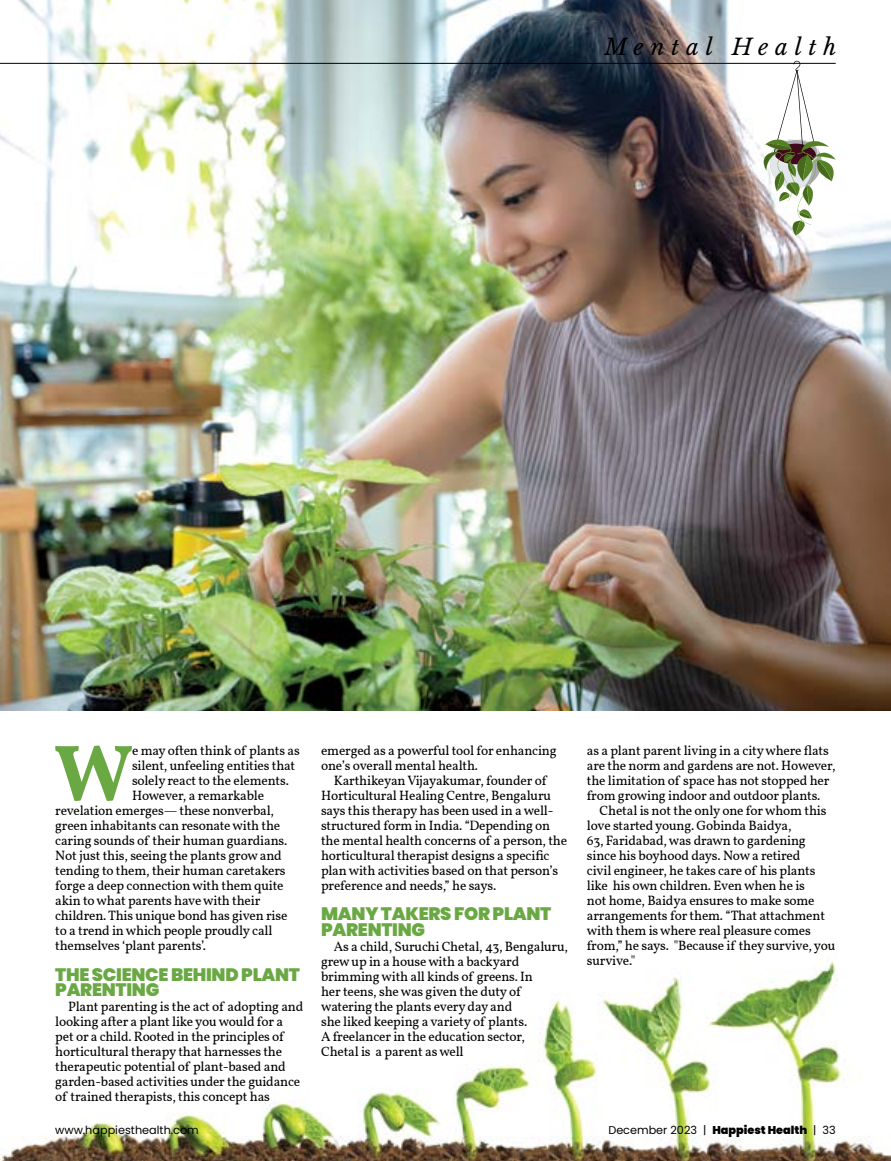
<style>
.page{position:relative;width:891px;height:1161px;background:#fff}
.page>*{position:absolute;margin:0;border:0;box-sizing:border-box;transform-origin:0 0}
.t1{font:700 79.95px "Vollkorn";color:#6aa843}
.t2{font:italic 22.5px "Libre Baskerville";letter-spacing:.3em;color:#000}
.t3{font:900 18px/15px "Poppins";letter-spacing:-.015em;color:#6aa843}
.t4{font:13.5px/15px "Vollkorn";letter-spacing:-.015em;color:#000}
.t5{font:11.25px "Poppins";color:#000}
.s1{font-weight:900}
</style>
<div class="page">
<img style="left:0;top:0;width:891px;height:710px">
<svg style="left:762px;top:61px;width:74px;height:175px"></svg>
<img style="left:0;top:960px;width:891px;height:201px">
<hr style="left:0;top:63px;width:836px;height:1px;background:#000">
<h2 class="t2" style="left:605px;top:33px;width:233px">Mental Health</h2>
<h1 class="t1" style="left:54px;top:713px;width:81px">W</h1>
<p class="t4" style="left:132px;top:743px;width:169px">e may often think of plants as</p>
<p class="t4" style="left:132px;top:758px;width:165px">silent, unfeeling entities that</p>
<p class="t4" style="left:132px;top:773px;width:158px">solely react to the elements.</p>
<p class="t4" style="left:132px;top:789px;width:134px">However, a remarkable</p>
<p class="t4" style="left:55px;top:804px;width:220px">revelation emerges— these nonverbal,</p>
<p class="t4" style="left:55px;top:819px;width:227px">green inhabitants can resonate with the</p>
<p class="t4" style="left:55px;top:834px;width:234px">caring sounds of their human guardians.</p>
<p class="t4" style="left:55px;top:849px;width:228px">Not just this, seeing the plants grow and</p>
<p class="t4" style="left:55px;top:864px;width:232px">tending to them, their human caretakers</p>
<p class="t4" style="left:55px;top:879px;width:230px">forge a deep connection with them quite</p>
<p class="t4" style="left:55px;top:894px;width:207px">akin to what parents have with their</p>
<p class="t4" style="left:55px;top:909px;width:234px">children. This unique bond has given rise</p>
<p class="t4" style="left:55px;top:924px;width:219px">to a trend in which people proudly call</p>
<p class="t4" style="left:55px;top:939px;width:152px">themselves ‘plant parents’.</p>
<h3 class="t3" style="left:55px;top:967px;width:246px">THE SCIENCE BEHIND PLANT<br>PARENTING</h3>
<p class="t4" style="left:55px;top:999px;width:250px;text-indent:13px">Plant parenting is the act of adopting and looking after a plant like you would for a pet or a child. Rooted in the principles of horticultural therapy that harnesses the therapeutic potential of plant-based and garden-based activities under the guidance of trained therapists, this concept has</p>
<p class="t4" style="left:321px;top:743px;width:237px">emerged as a powerful tool for enhancing one’s overall mental health.</p>
<p class="t4" style="left:321px;top:773px;width:248px;text-indent:13px">Karthikeyan Vijayakumar, founder of Horticultural Healing Centre, Bengaluru says this therapy has been used in a well&shy;structured form in India. “Depending on the mental health concerns of a person, the horticultural therapist designs a specific plan with activities based on that person’s preference and needs,” he says.</p>
<h3 class="t3" style="left:321px;top:907px;width:232px">MANY TAKERS FOR PLANT<br>PARENTING</h3>
<p class="t4" style="left:321px;top:939px;width:248px;text-indent:13px">As a child, Suruchi Chetal, 43, Bengaluru, grew up in a house with a backyard brimming with all kinds of greens. In<br>her teens, she was given the duty of watering the plants every day and<br>she liked keeping a variety of plants.<br>A freelancer in the education sector,<br>Chetal is a parent as well</p>
<p class="t4" style="left:587px;top:743px;width:250px">as a plant parent living in a city where flats are the norm and gardens are not. However, the limitation of space has not stopped her from growing indoor and outdoor plants.</p>
<p class="t4" style="left:587px;top:804px;width:250px;text-indent:13px">Chetal is not the only one for whom this love started young. Gobinda Baidya,<br>63, Faridabad, was drawn to gardening since his boyhood days. Now a retired<br>civil engineer, he takes care of his plants like his own children. Even when he is<br>not home, Baidya ensures to make some arrangements for them. “That attachment with them is where real pleasure comes from,” he says. "Because if they survive, you survive."</p>
<p class="t5" style="left:55px;top:1124px;width:145px">www.happiesthealth.com</p>
<p class="t5" style="left:608px;top:1124px;width:229px">December 2023 | <span class="s1">Happiest Health</span> | 33</p>
</div>
